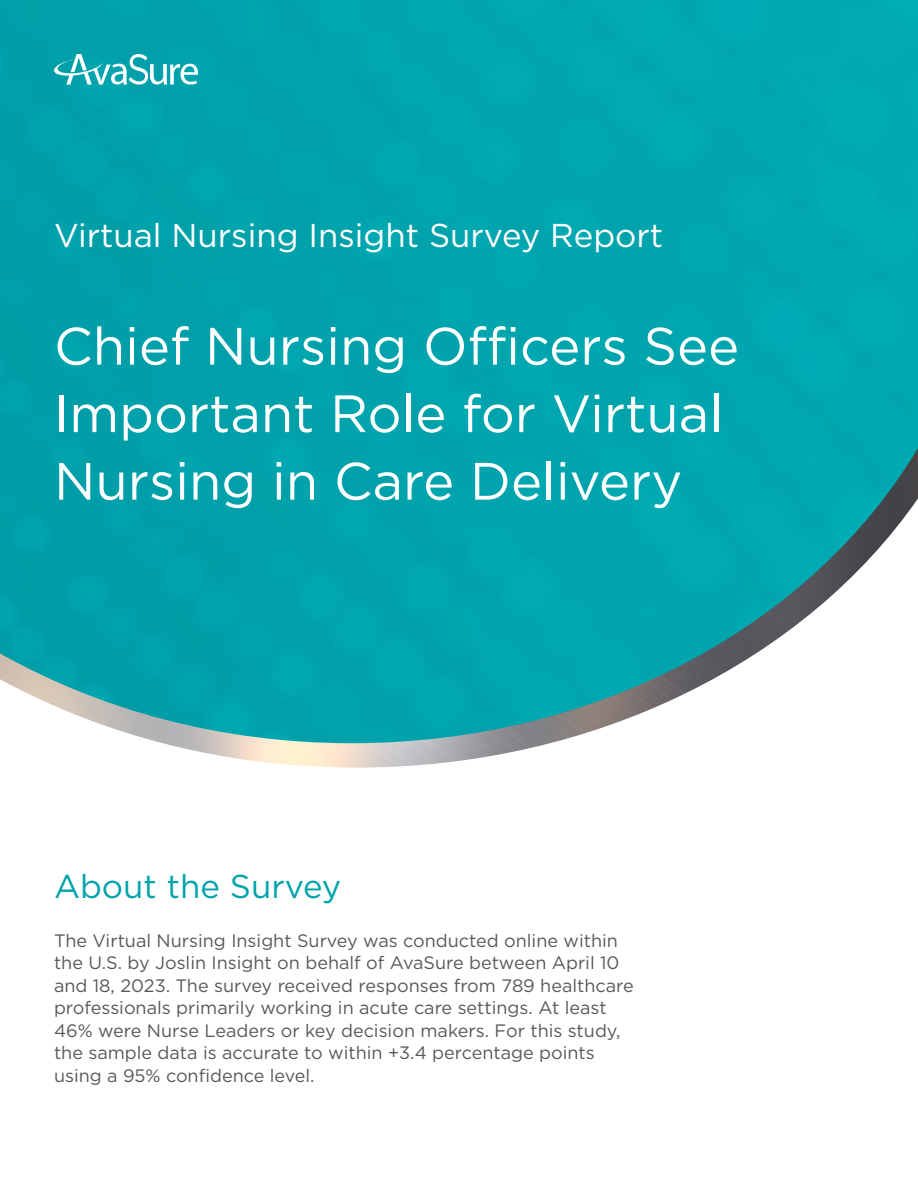
<style>
.page{position:relative;width:918px;height:1188px;background:#fff}
.page>*{position:absolute;margin:0;border:0;box-sizing:border-box;transform-origin:0 0}
.t1{font:52.5px/67.5px "Gotham";color:#fff}
.t2{font:33px "Gotham";color:#fff}
.t3{font:33px "Gotham";color:#00a3ab}
.t4{font:18px/22.5px "Gotham";color:#58595b}
</style>
<div class="page">
<img style="left:163px;top:743px;width:387px;height:25px">
<img style="left:0;top:0;width:918px;height:743px">
<svg style="left:53px;top:54px;width:145px;height:31px"></svg>
<h2 class="t2" style="left:54px;top:214px;width:611px">Virtual Nursing Insight Survey Report</h2>
<h1 class="t1" style="left:54px;top:311px;width:687px">Chief Nursing Officers See<br>Important Role for Virtual<br>Nursing in Care Delivery</h1>
<h2 class="t3" style="left:54px;top:865px;width:289px">About the Survey</h2>
<p class="t4" style="left:54px;top:929px;width:581px">The Virtual Nursing Insight Survey was conducted online within the U.S. by Joslin Insight on behalf of AvaSure between April 10 and 18, 2023. The survey received responses from 789 healthcare professionals primarily working in acute care settings. At least 46% were Nurse Leaders or key decision makers. For this study, the sample data is accurate to within +3.4 percentage points using a 95% confidence level.</p>
</div>
